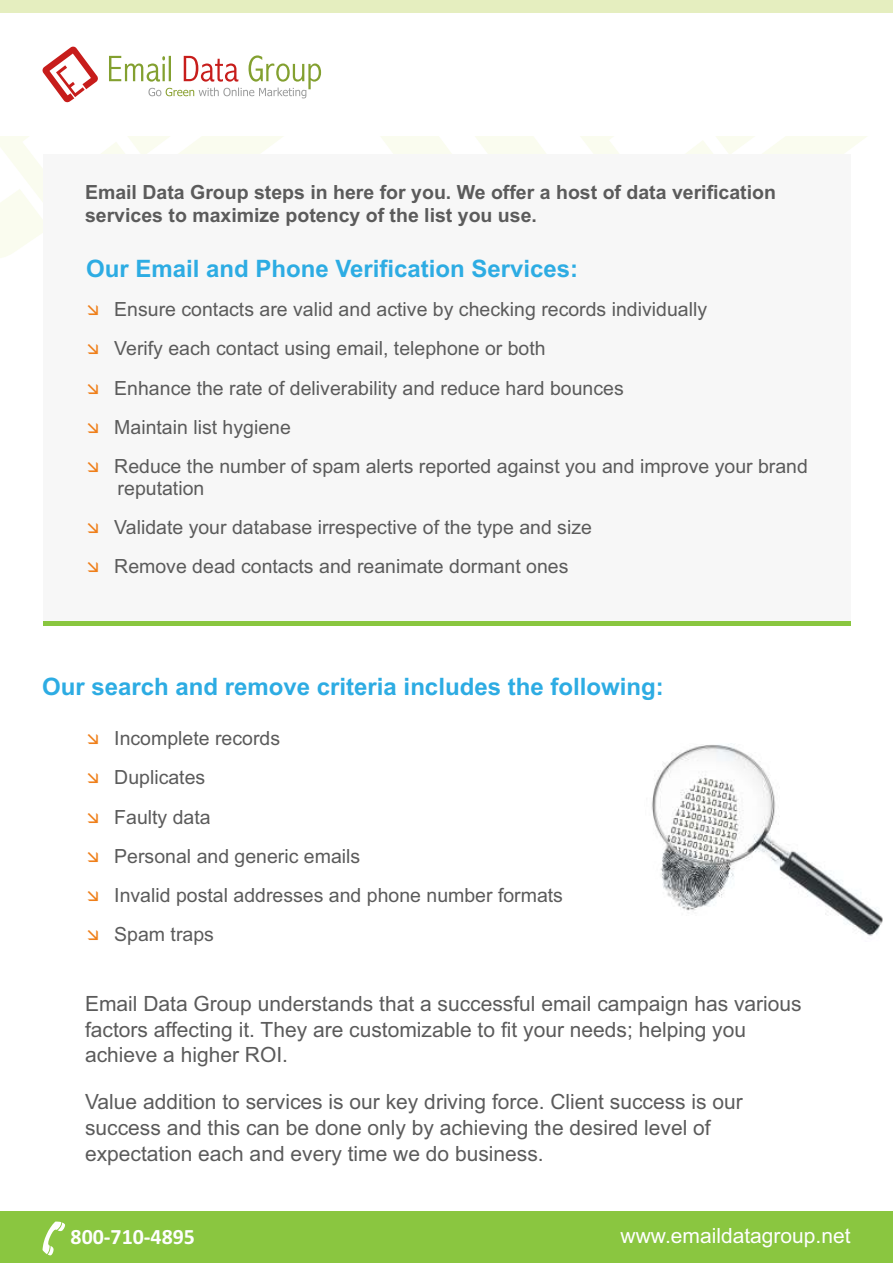
<style>
.page{position:relative;width:893px;height:1263px;background:#fff}
.page>*{position:absolute;margin:0;border:0;box-sizing:border-box;transform-origin:0 0}
.t1{font:700 24px "Arial";color:#2dace3}
.t2{font:700 21.9px "Calibri";color:#fefefe}
.t3{font:21px/25.8px "Arial";color:#5b5b5b}
.t4{font:21px "Arial";color:#fefefe}
.t5{font:19.5px/39.2px "Arial";color:#5b5b5b}
.t6{font:700 19.5px/24px "Arial";color:#5b5b5b}
</style>
<div class="page">
<svg style="left:382px;top:136px;width:237px;height:18px;fill:#fafcef"></svg>
<svg style="left:686px;top:136px;width:181px;height:18px"></svg>
<svg style="left:0;top:136px;width:281px;height:122px"></svg>
<img style="left:651px;top:744px;width:232px;height:192px">
<div style="left:0;top:0;width:893px;height:13px;background:#e5eebf"></div>
<svg style="left:42px;top:46px;width:56px;height:57px"></svg>
<svg style="left:109px;top:55px;width:212px;height:43px"></svg>
<div style="left:0;top:1212px;width:893px;height:51px;background:#8ac640"></div>
<svg style="left:43px;top:1221px;width:22px;height:34px"></svg>
<div style="left:43px;top:154px;width:807px;height:471px;background:#f7f7f7"></div>
<hr style="left:43px;top:621px;width:807px;height:4px;background:#89c63f">
<p class="t6" style="left:85px;top:181px;width:692px">Email Data Group steps in here for you. We offer a host of data verification services to maximize potency of the list you use.</p>
<p class="t1" style="left:86px;top:259px;width:494px">Our Email and Phone Verification Services:</p>
<p class="t5" style="left:114px;top:292px;width:695px">Ensure contacts are valid and active by checking records individually<br>Verify each contact using email, telephone or both<br>Enhance the rate of deliverability and reduce hard bounces<br>Maintain list hygiene<br>Reduce the number of spam alerts reported against you and improve your brand</p>
<p class="t5" style="left:114px;top:470px;width:479px">reputation<br>Validate your database irrespective of the type and size<br>Remove dead contacts and reanimate dormant ones</p>
<p class="t1" style="left:42px;top:677px;width:623px">Our search and remove criteria includes the following:</p>
<p class="t5" style="left:114px;top:720px;width:450px">Incomplete records<br>Duplicates<br>Faulty data<br>Personal and generic emails<br>Invalid postal addresses and phone number formats<br>Spam traps</p>
<p class="t3" style="left:85px;top:992px;width:718px">Email Data Group understands that a successful email campaign has various factors affecting it. They are customizable to fit your needs; helping you achieve a higher ROI.</p>
<p class="t3" style="left:85px;top:1091px;width:659px">Value addition to services is our key driving force. Client success is our success and this can be done only by achieving the desired level of expectation each and every time we do business.</p>
<p class="t2" style="left:71px;top:1228px;width:126px">800-710-4895</p>
<p class="t4" style="left:621px;top:1227px;width:231px">www.emaildatagroup.net</p>
</div>
